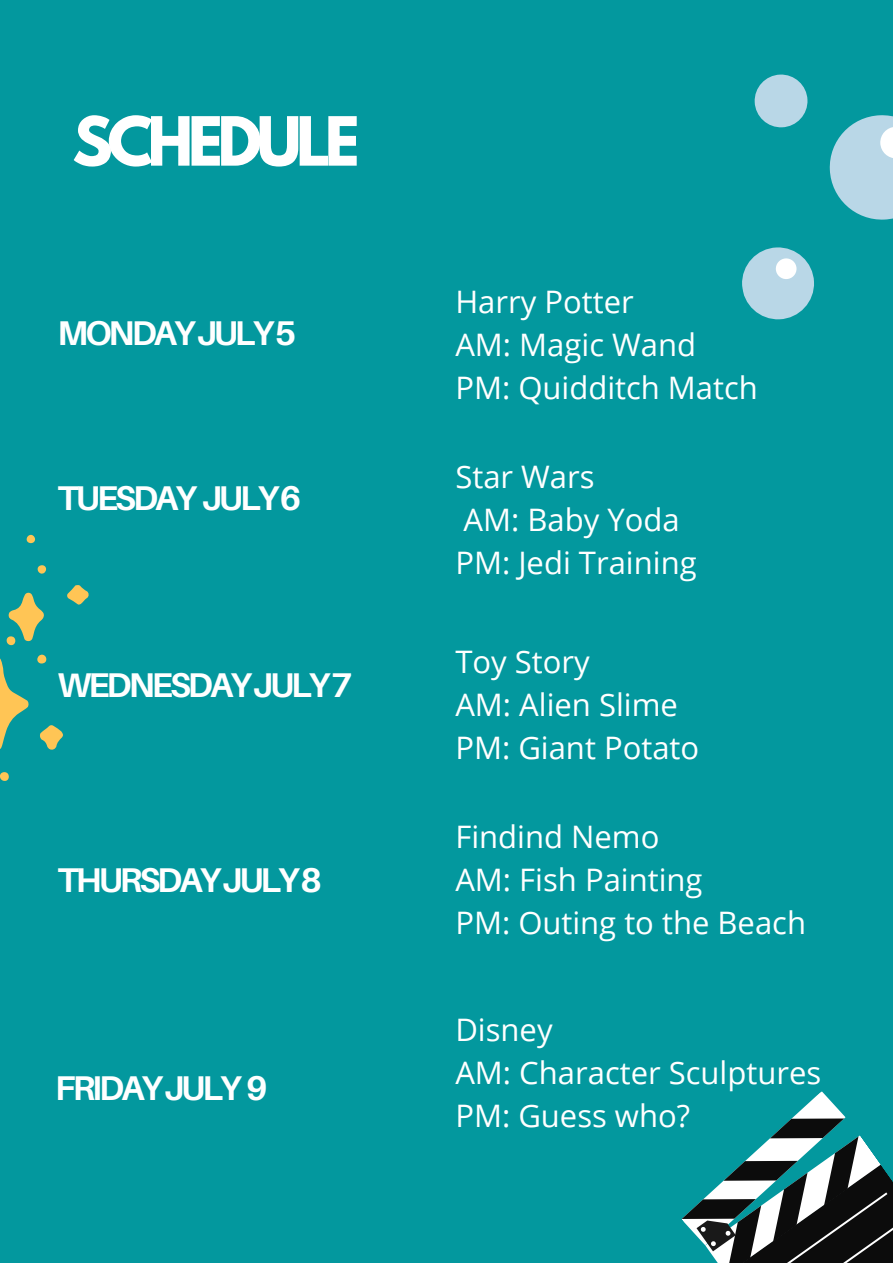
<style>
.page{position:relative;width:893px;height:1263px;background:#03989e}
.page>*{position:absolute;margin:0;border:0;box-sizing:border-box;transform-origin:0 0}
.t1{font:700 60px "League Spartan";letter-spacing:-.085em;color:#fff}
.t2{font:700 34.35px "Aileron";letter-spacing:-.085em;color:#fff}
.t3{font:30.97px "Open Sans";color:#fff}
</style>
<div class="page">
<svg style="left:754px;top:74px;width:54px;height:54px"></svg>
<svg style="left:829px;top:115px;width:64px;height:105px"></svg>
<svg style="left:742px;top:247px;width:72px;height:73px"></svg>
<svg style="left:0;top:658px;width:29px;height:91px"></svg>
<svg style="left:40px;top:725px;width:23px;height:25px"></svg>
<svg style="left:67px;top:585px;width:22px;height:20px"></svg>
<svg style="left:0;top:772px;width:9px;height:9px"></svg>
<svg style="left:7px;top:593px;width:37px;height:52px"></svg>
<svg style="left:38px;top:565px;width:8px;height:9px"></svg>
<svg style="left:37px;top:654px;width:9px;height:10px"></svg>
<svg style="left:27px;top:535px;width:8px;height:8px"></svg>
<svg style="left:681px;top:1091px;width:212px;height:172px"></svg>
<p class="t1" style="left:72px;top:112px;width:289px">SCHEDULE</p>
<p class="t2" style="left:58px;top:312px;width:240px">MONDAYJULY5</p>
<p class="t2" style="left:58px;top:477px;width:245px">TUESDAY JULY6</p>
<p class="t2" style="left:58px;top:663px;width:296px">WEDNESDAYJULY7</p>
<p class="t2" style="left:58px;top:859px;width:266px">THURSDAYJULY8</p>
<p class="t2" style="left:55px;top:1067px;width:214px">FRIDAYJULY 9</p>
<p class="t3" style="left:455px;top:279px;width:180px">Harry Potter</p>
<p class="t3" style="left:455px;top:322px;width:242px">AM: Magic Wand</p>
<p class="t3" style="left:455px;top:365px;width:304px">PM: Quidditch Match</p>
<p class="t3" style="left:455px;top:455px;width:141px">Star Wars</p>
<p class="t3" style="left:463px;top:498px;width:218px">AM: Baby Yoda</p>
<p class="t3" style="left:455px;top:541px;width:243px">PM: Jedi Training</p>
<p class="t3" style="left:455px;top:640px;width:136px">Toy Story</p>
<p class="t3" style="left:455px;top:683px;width:224px">AM: Alien Slime</p>
<p class="t3" style="left:455px;top:725px;width:245px">PM: Giant Potato</p>
<p class="t3" style="left:455px;top:815px;width:206px">Findind Nemo</p>
<p class="t3" style="left:455px;top:858px;width:249px">AM: Fish Painting</p>
<p class="t3" style="left:455px;top:901px;width:352px">PM: Outing to the Beach</p>
<p class="t3" style="left:455px;top:1008px;width:99px">Disney</p>
<p class="t3" style="left:455px;top:1051px;width:367px">AM: Character Sculptures</p>
<p class="t3" style="left:455px;top:1094px;width:236px">PM: Guess who?</p>
</div>
